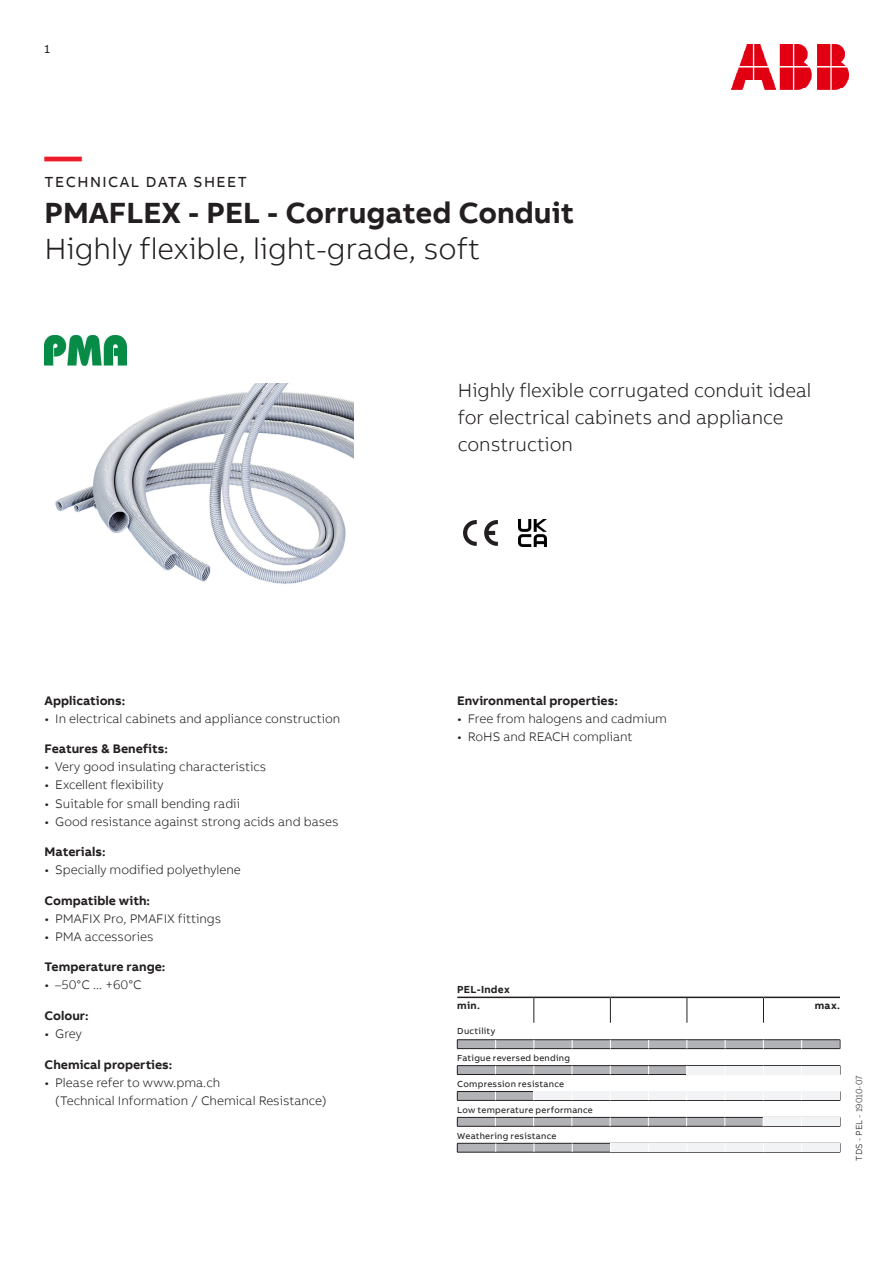
<style>
.page{position:relative;width:893px;height:1263px;background:#fff}
.page>*{position:absolute;margin:0;border:0;box-sizing:border-box;transform-origin:0 0}
.t1{font:700 37.5px "AB Bvoice";color:#ee1c28}
.t2{font:300 30px "AB Bvoice";color:#231f20}
.t3{font:700 30px "AB Bvoice";color:#231f20}
.t4{font:300 19.5px/27px "AB Bvoice";color:#231f20}
.t5{font:15px "AB Bvoice";letter-spacing:.1em;color:#231f20}
.t6{font:300 12.75px/18px "AB Bvoice";color:#231f20}
.t7{font:700 12.75px "AB Bvoice";color:#231f20}
.t8{font:12px "AB Bvoice";color:#231f20}
.t9{font:700 10.5px/16px "AB Bvoice";letter-spacing:.025em;color:#231f20}
.t10{font:9px "AB Bvoice";letter-spacing:.025em;color:#231f20}
.t11{font:300 9px "AB Bvoice";color:#231f20}
</style>
<div class="page">
<img style="left:731px;top:45px;width:117px;height:44px">
<img style="left:55px;top:383px;width:299px;height:201px">
<img style="left:45px;top:336px;width:81px;height:29px">
<img style="left:463px;top:520px;width:35px;height:26px">
<svg style="left:534px;top:998px;width:1px;height:25px"></svg>
<svg style="left:610px;top:998px;width:1px;height:25px"></svg>
<svg style="left:687px;top:998px;width:1px;height:25px"></svg>
<svg style="left:763px;top:998px;width:1px;height:25px"></svg>
<hr style="left:457px;top:1152px;width:77px;height:1px;background:#231f20">
<hr style="left:534px;top:1152px;width:76px;height:1px;background:#231f20">
<hr style="left:610px;top:1152px;width:77px;height:1px;background:#231f20">
<hr style="left:687px;top:1152px;width:76px;height:1px;background:#231f20">
<hr style="left:763px;top:1152px;width:77px;height:1px;background:#231f20">
<hr style="left:457px;top:1039px;width:77px;height:1px;background:#231f20">
<hr style="left:534px;top:1039px;width:76px;height:1px;background:#231f20">
<hr style="left:610px;top:1039px;width:77px;height:1px;background:#231f20">
<hr style="left:687px;top:1039px;width:76px;height:1px;background:#231f20">
<hr style="left:763px;top:1039px;width:77px;height:1px;background:#231f20">
<hr style="left:457px;top:996px;width:77px;height:2px;background:#231f20">
<hr style="left:534px;top:996px;width:76px;height:2px;background:#231f20">
<hr style="left:610px;top:996px;width:77px;height:2px;background:#231f20">
<hr style="left:687px;top:996px;width:76px;height:2px;background:#231f20">
<hr style="left:763px;top:996px;width:77px;height:2px;background:#231f20">
<svg style="left:457px;top:1040px;width:384px;height:112px"></svg>
<img style="left:519px;top:519px;width:27px;height:28px">
<p class="t8" style="left:45px;top:42px;width:7px">1</p>
<h1 class="t1" style="left:45px;top:132px;width:39px">—</h1>
<p class="t5" style="left:45px;top:173px;width:204px">TECHNICAL DATA SHEET</p>
<h2 class="t3" style="left:45px;top:193px;width:531px">PMAFLEX - PEL - Corrugated Conduit</h2>
<h2 class="t2" style="left:45px;top:231px;width:437px">Highly flexible, light-grade, soft</h2>
<h3 class="t4" style="left:458px;top:377px;width:355px">Highly flexible corrugated conduit ideal for electrical cabinets and appliance construction</h3>
<p class="t7" style="left:45px;top:692px;width:82px">Applications:</p>
<p class="t6" style="left:45px;top:709px;width:297px">• In electrical cabinets and appliance construction</p>
<p class="t7" style="left:45px;top:741px;width:125px">Features &amp; Benefits:</p>
<p class="t6" style="left:45px;top:758px;width:223px">• Very good insulating characteristics</p>
<p class="t6" style="left:45px;top:776px;width:120px">• Excellent flexibility</p>
<p class="t6" style="left:45px;top:794px;width:197px">• Suitable for small bending radii</p>
<p class="t6" style="left:45px;top:812px;width:295px">• Good resistance against strong acids and bases</p>
<p class="t7" style="left:45px;top:844px;width:62px">Materials:</p>
<p class="t6" style="left:45px;top:861px;width:198px">• Specially modified polyethylene</p>
<p class="t7" style="left:45px;top:892px;width:107px">Compatible with:</p>
<p class="t6" style="left:45px;top:909px;width:178px">• PMAFIX Pro, PMAFIX fittings</p>
<p class="t6" style="left:45px;top:927px;width:110px">• PMA accessories</p>
<p class="t7" style="left:45px;top:959px;width:122px">Temperature range:</p>
<p class="t6" style="left:45px;top:976px;width:99px">• –50°C ... +60°C</p>
<p class="t7" style="left:45px;top:1007px;width:45px">Colour:</p>
<p class="t6" style="left:45px;top:1024px;width:39px">• Grey</p>
<p class="t7" style="left:45px;top:1056px;width:129px">Chemical properties:</p>
<p class="t6" style="left:55px;top:1073px;width:273px;text-indent:-11px">• Please refer to www.pma.ch<br>(Technical Information / Chemical Resistance)</p>
<p class="t7" style="left:457px;top:692px;width:162px">Environmental properties:</p>
<p class="t6" style="left:457px;top:710px;width:211px">• Free from halogens and cadmium</p>
<p class="t6" style="left:457px;top:728px;width:177px">• RoHS and REACH compliant</p>
<p class="t9" style="left:457px;top:981px;width:54px">PEL-Index min.</p>
<p class="t10" style="left:457px;top:1026px;width:39px">Ductility</p>
<p class="t10" style="left:457px;top:1053px;width:114px">Fatigue reversed bending</p>
<p class="t10" style="left:457px;top:1079px;width:108px">Compression resistance</p>
<p class="t10" style="left:457px;top:1105px;width:137px">Low temperature performance</p>
<p class="t10" style="left:457px;top:1130px;width:101px">Weathering resistance</p>
<p class="t9" style="left:815px;top:997px;width:27px">max.</p>
<p class="t11" style="left:854px;top:1160px;width:86px;rotate:-90deg">TDS - PEL - 19010-07</p>
</div>
